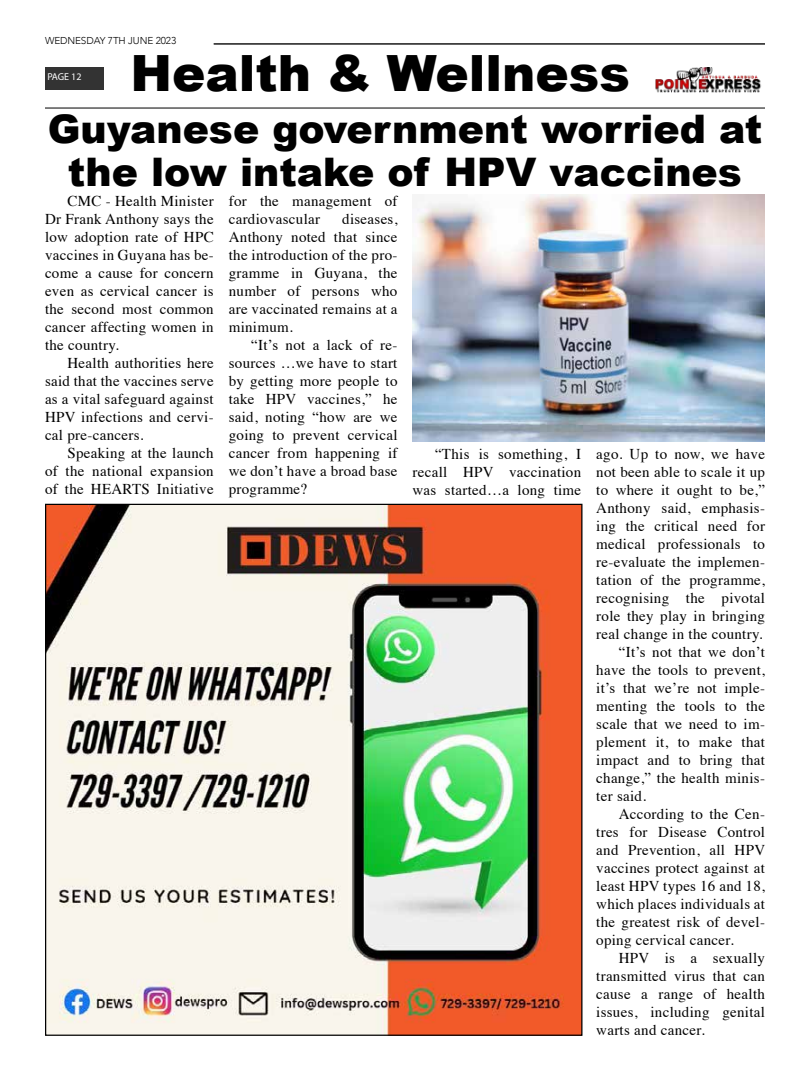
<style>
.page{position:relative;width:810px;height:1080px;background:#fff}
.page>*{position:absolute;margin:0;border:0;box-sizing:border-box;transform-origin:0 0}
.t1{font:900 50px "Arial";color:#000}
.t2{font:900 39.38px/42.5px "Arial";color:#000;text-align:center}
.t3{font:15px/18px "Times";letter-spacing:.02em;color:#000;text-align:justify}
.t4{font:300 10px "Avenir";letter-spacing:-.01em;color:#000}
.t5{font:10px "Myriad Pro";letter-spacing:-.005em;color:#fff}
</style>
<div class="page">
<div style="left:45px;top:67px;width:58px;height:22px;background:#333"></div>
<img style="left:656px;top:67px;width:105px;height:25px">
<hr style="left:45px;top:107px;width:720px;height:2px;background:#333">
<hr style="left:214px;top:43px;width:551px;height:2px;background:#333">
<img style="left:47px;top:506px;width:533px;height:528px">
<img style="left:412px;top:194px;width:353px;height:248px">
<p class="t4" style="left:45px;top:34px;width:133px">WEDNESDAY 7TH JUNE 2023</p>
<h1 class="t1" style="left:131px;top:36px;width:501px">Health &amp; Wellness</h1>
<h2 class="t2" style="left:48px;top:107px;width:716px">Guyanese government worried at the low intake of HPV vaccines</h2>
<p class="t5" style="left:47px;top:71px;width:36px">PAGE 12</p>
<p class="t3" style="left:45px;top:190px;width:170px;text-indent:22px">CMC - Health Minister Dr Frank Anthony says the low adoption rate of HPC vaccines in Guyana has be&shy;come a cause for concern even as cervical cancer is the second most common cancer affecting women in the country.</p>
<p class="t3" style="left:45px;top:352px;width:170px;text-indent:22px">Health authorities here said that the vaccines serve as a vital safeguard against HPV infections and cervi&shy;cal pre-cancers.</p>
<p class="t3" style="left:45px;top:442px;width:170px;text-indent:22px">Speaking at the launch of the national expansion of the HEARTS Initiative</p>
<p class="t3" style="left:229px;top:190px;width:170px">for the management of cardiovascular</p>
<p class="t3" style="left:229px;top:208px;width:170px;text-indent:113px">diseases, Anthony noted that since the introduction of the pro&shy;gramme in Guyana, the number of persons who are vaccinated remains at a minimum.</p>
<p class="t3" style="left:229px;top:334px;width:170px;text-indent:22px">“It’s not a lack of re&shy;sources …we have to start by getting more people to take HPV vaccines,” he said, noting “how are we going to prevent cervical cancer from happening if we don’t have a broad base programme?</p>
<p class="t3" style="left:412px;top:443px;width:170px;text-indent:22px">“This is something, I recall HPV vaccination was started…a long time</p>
<p class="t3" style="left:596px;top:443px;width:170px">ago. Up to now, we have</p>
<p class="t3" style="left:596px;top:461px;width:170px">not been able to scale it up</p>
<p class="t3" style="left:596px;top:479px;width:170px">to where it ought to be,”</p>
<p class="t3" style="left:596px;top:497px;width:170px">Anthony said, emphasis-</p>
<p class="t3" style="left:596px;top:515px;width:170px">ing the critical need for</p>
<p class="t3" style="left:596px;top:533px;width:170px">medical professionals to</p>
<p class="t3" style="left:596px;top:551px;width:170px">re-evaluate the implemen-</p>
<p class="t3" style="left:596px;top:569px;width:170px">tation of the programme,</p>
<p class="t3" style="left:596px;top:587px;width:170px">recognising the pivotal</p>
<p class="t3" style="left:596px;top:605px;width:170px">role they play in bringing</p>
<p class="t3" style="left:596px;top:623px;width:168px">real change in the country.</p>
<p class="t3" style="left:619px;top:641px;width:148px">“It’s not that we don’t</p>
<p class="t3" style="left:596px;top:659px;width:170px">have the tools to prevent,</p>
<p class="t3" style="left:596px;top:677px;width:170px">it’s that we’re not imple-</p>
<p class="t3" style="left:596px;top:695px;width:170px">menting the tools to the</p>
<p class="t3" style="left:596px;top:713px;width:170px">scale that we need to im-</p>
<p class="t3" style="left:596px;top:731px;width:170px">plement it, to make that</p>
<p class="t3" style="left:596px;top:749px;width:170px">impact and to bring that</p>
<p class="t3" style="left:596px;top:767px;width:170px">change,” the health minis-</p>
<p class="t3" style="left:596px;top:785px;width:51px">ter said.</p>
<p class="t3" style="left:619px;top:803px;width:148px">According to the Cen-</p>
<p class="t3" style="left:596px;top:821px;width:170px">tres for Disease Control</p>
<p class="t3" style="left:596px;top:839px;width:171px">and Prevention, all HPV</p>
<p class="t3" style="left:596px;top:857px;width:170px">vaccines protect against at</p>
<p class="t3" style="left:596px;top:875px;width:170px">least HPV types 16 and 18,</p>
<p class="t3" style="left:596px;top:893px;width:170px">which places individuals at</p>
<p class="t3" style="left:596px;top:911px;width:170px">the greatest risk of devel-</p>
<p class="t3" style="left:596px;top:929px;width:139px">oping cervical cancer.</p>
<p class="t3" style="left:619px;top:947px;width:148px">HPV is a sexually</p>
<p class="t3" style="left:596px;top:965px;width:170px">transmitted virus that can</p>
<p class="t3" style="left:596px;top:983px;width:170px">cause a range of health</p>
<p class="t3" style="left:596px;top:1001px;width:170px">issues, including genital</p>
<p class="t3" style="left:596px;top:1019px;width:110px">warts and cancer.</p>
</div>
